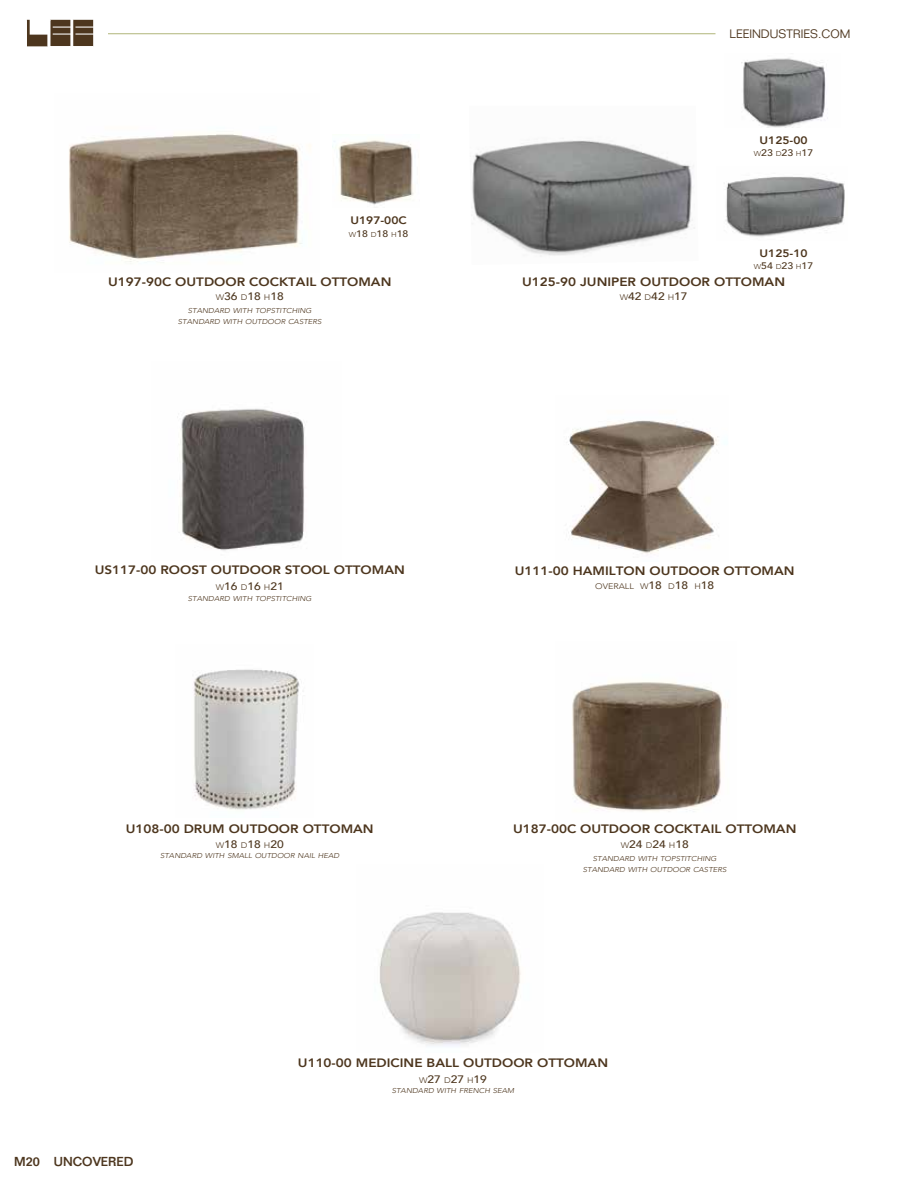
<style>
.page{position:relative;width:918px;height:1188px;background:#fff}
.page>*{position:absolute;margin:0;border:0;box-sizing:border-box;transform-origin:0 0}
.t1{font:500 12.75px "Folio";color:#4d361e}
.t2{font:800 12.15px "Avenir";color:#4d361e;scale:1.11 1}
.t3{font:300 12px "Folio";color:#4d361e}
.t4{font:500 10.8px "Avenir";color:#4d361e;scale:1.11 1}
.t5{font:800 10.8px "Avenir";color:#4d361e;scale:1.11 1}
.t6{font:500 9.45px "Avenir";color:#4d361e;scale:1.11 1}
.t7{font:300 8.1px "Avenir";color:#4d361e;scale:1.11 1}
.t8{font:italic 300 7.05px/10.5px "Avenir";color:#4d361e;text-align:center;scale:1.11 1}
.s1{font-weight:300;font-size:7.05px}
.s2{font-weight:300;font-size:8.1px}
.s3{font-weight:500;font-size:10.8px}
</style>
<div class="page">
<hr style="left:108px;top:33px;width:608px;height:1px;background:#b0b579">
<svg style="left:26px;top:20px;width:67px;height:27px"></svg>
<img style="left:193px;top:669px;width:107px;height:141px">
<img style="left:379px;top:912px;width:142px;height:133px">
<img style="left:472px;top:140px;width:223px;height:117px">
<img style="left:180px;top:408px;width:125px;height:143px">
<img style="left:568px;top:419px;width:150px;height:135px">
<img style="left:725px;top:176px;width:120px;height:61px">
<img style="left:741px;top:58px;width:87px;height:69px">
<img style="left:69px;top:134px;width:242px;height:129px">
<img style="left:334px;top:140px;width:80px;height:65px">
<img style="left:572px;top:682px;width:156px;height:130px">
<p class="t3" style="left:730px;top:27px;width:122px">LEEINDUSTRIES.COM</p>
<p class="t5" style="left:760px;top:132px;width:45px">U125-00</p>
<p class="t6" style="left:754px;top:145px;width:55px"><span class="s1">W</span>23 <span class="s1">D</span>23 <span class="s1">H</span>17</p>
<p class="t5" style="left:351px;top:212px;width:52px">U197-00C</p>
<p class="t6" style="left:349px;top:226px;width:55px"><span class="s1">W</span>18 <span class="s1">D</span>18 <span class="s1">H</span>18</p>
<p class="t5" style="left:760px;top:245px;width:45px">U125-10</p>
<p class="t6" style="left:754px;top:258px;width:55px"><span class="s1">W</span>54 <span class="s1">D</span>23 <span class="s1">H</span>17</p>
<p class="t2" style="left:108px;top:272px;width:257px">U197-90C OUTDOOR COCKTAIL OTTOMAN</p>
<p class="t4" style="left:216px;top:287px;width:63px"><span class="s2">W</span>36 <span class="s2">D</span>18 <span class="s2">H</span>18</p>
<p class="t8" style="left:178px;top:306px;width:131px">STANDARD WITH TOPSTITCHING<br>STANDARD WITH OUTDOOR CASTERS</p>
<p class="t2" style="left:522px;top:272px;width:238px">U125-90 JUNIPER OUTDOOR OTTOMAN</p>
<p class="t4" style="left:620px;top:287px;width:63px"><span class="s2">W</span>42 <span class="s2">D</span>42 <span class="s2">H</span>17</p>
<p class="t2" style="left:95px;top:560px;width:281px">US117-00 ROOST OUTDOOR STOOL OTTOMAN</p>
<p class="t4" style="left:216px;top:577px;width:63px"><span class="s2">W</span>16 <span class="s2">D</span>16 <span class="s2">H</span>21</p>
<p class="t8" style="left:188px;top:593px;width:113px">STANDARD WITH TOPSTITCHING</p>
<p class="t2" style="left:515px;top:561px;width:253px">U111-00 HAMILTON OUTDOOR OTTOMAN</p>
<p class="t7" style="left:595px;top:582px;width:109px">OVERALL W<span class="s3">18</span> D<span class="s3">18</span> H<span class="s3">18</span></p>
<p class="t2" style="left:126px;top:820px;width:225px">U108-00 DRUM OUTDOOR OTTOMAN</p>
<p class="t4" style="left:216px;top:835px;width:63px"><span class="s2">W</span>18 <span class="s2">D</span>18 <span class="s2">H</span>20</p>
<p class="t8" style="left:160px;top:850px;width:163px">STANDARD WITH SMALL OUTDOOR NAIL HEAD</p>
<p class="t2" style="left:513px;top:820px;width:257px">U187-00C OUTDOOR COCKTAIL OTTOMAN</p>
<p class="t4" style="left:621px;top:835px;width:63px"><span class="s2">W</span>24 <span class="s2">D</span>24 <span class="s2">H</span>18</p>
<p class="t8" style="left:583px;top:853px;width:131px">STANDARD WITH TOPSTITCHING<br>STANDARD WITH OUTDOOR CASTERS</p>
<p class="t1" style="left:14px;top:1154px;width:121px">M20 UNCOVERED</p>
<p class="t2" style="left:298px;top:1053px;width:281px">U110-00 MEDICINE BALL OUTDOOR OTTOMAN</p>
<p class="t4" style="left:419px;top:1070px;width:63px"><span class="s2">W</span>27 <span class="s2">D</span>27 <span class="s2">H</span>19</p>
<p class="t8" style="left:392px;top:1086px;width:112px">STANDARD WITH FRENCH SEAM</p>
</div>
